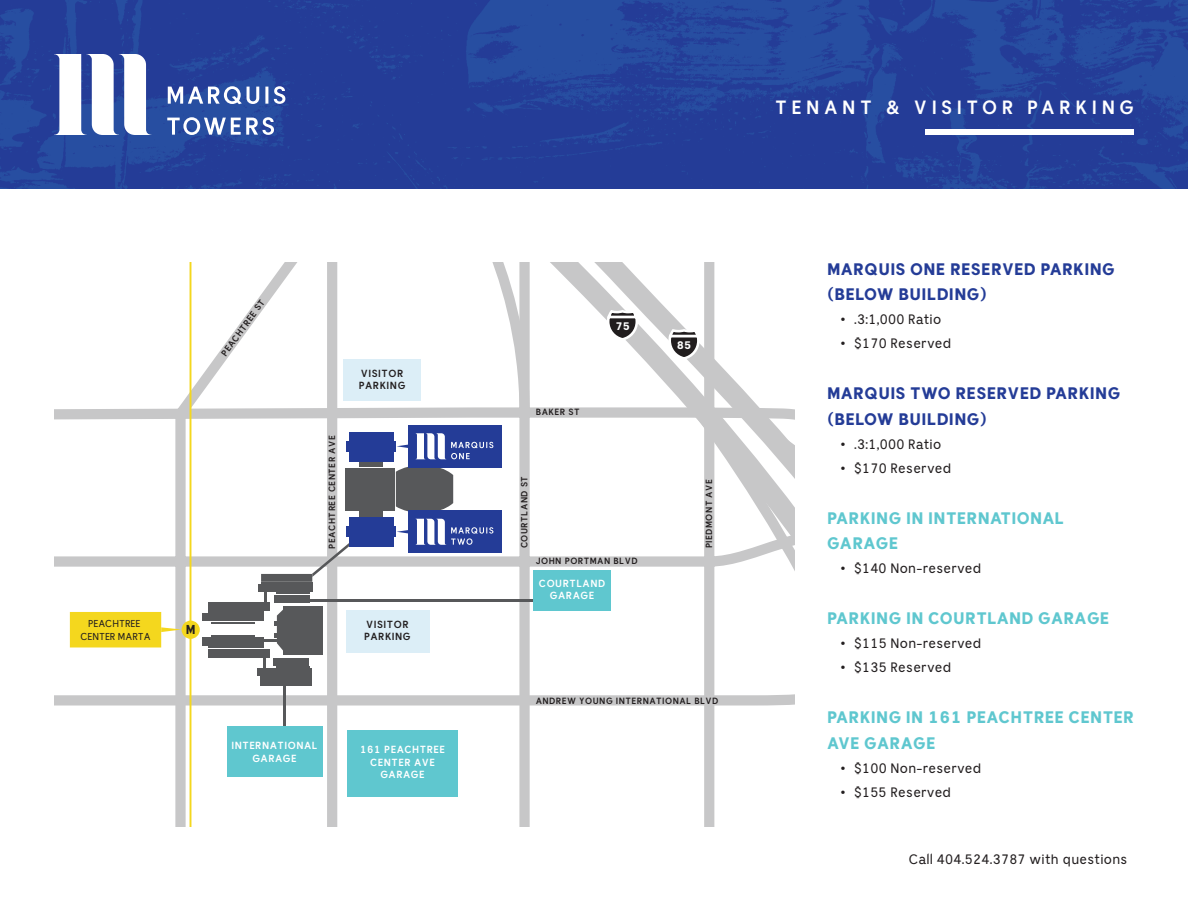
<style>
.page{position:relative;width:1188px;height:918px;background:#fff}
.page>*{position:absolute;margin:0;border:0;box-sizing:border-box;transform-origin:0 0}
.t1{font:700 19.05px "Bianco Sans New";letter-spacing:.24em;color:#fff}
.t2{font:800 16.5px/25.5px "Bianco Sans New";letter-spacing:.02em;color:#5fc7cf}
.t3{font:800 16.5px/25.5px "Bianco Sans New";letter-spacing:.02em;color:#243c97}
.t4{font:13.5px "Bianco Sans New";letter-spacing:.02em;color:#231f20}
.t5{font:800 12.75px "Bianco Sans New";color:#231f20;scale:.94 1}
.t6{font:800 10.8px "Bianco Sans New";color:#fff}
.t7{font:700 10.2px/12.3px "Bianco Sans New";letter-spacing:.05em;color:#fff;text-align:center}
.t8{font:700 10.2px/12.3px "Bianco Sans New";letter-spacing:.05em;color:#231f20}
.t9{font:9.9px/12.8px "Bianco Sans New";color:#231f20;text-align:center}
.t10{font:700 9px "Bianco Sans New";letter-spacing:.05em;color:#231f20}
</style>
<div class="page">
<svg style="left:80px;top:262px;width:715px;height:564px"></svg>
<hr style="left:190px;top:262px;width:1px;height:564px;background:#f4d71e">
<div style="left:182px;top:621px;width:18px;height:18px;background:#f4d71e;border-radius:50%"></div>
<svg style="left:70px;top:612px;width:112px;height:35px;background:#f2da41"></svg>
<div style="left:359px;top:462px;width:23px;height:5px;background:#57585a"></div>
<div style="left:359px;top:511px;width:23px;height:5px;background:#57585a"></div>
<div style="left:346px;top:468px;width:49px;height:42px;background:#57585a"></div>
<svg style="left:396px;top:465px;width:57px;height:48px;background:#626364"></svg>
<div style="left:274px;top:595px;width:36px;height:7px;background:#57585a"></div>
<hr style="left:310px;top:599px;width:226px;height:3px;background:#57585a">
<div style="left:258px;top:584px;width:54px;height:8px;background:#57585a"></div>
<svg style="left:261px;top:543px;width:90px;height:39px"></svg>
<hr style="left:261px;top:582px;width:51px;height:2px;background:#57585a">
<hr style="left:276px;top:593px;width:34px;height:1px;background:#57585a">
<div style="left:203px;top:614px;width:61px;height:7px;background:#57585a"></div>
<svg style="left:264px;top:592px;width:3px;height:10px"></svg>
<div style="left:209px;top:602px;width:61px;height:9px;background:#57585a"></div>
<hr style="left:209px;top:611px;width:55px;height:2px;background:#57585a">
<hr style="left:209px;top:646px;width:55px;height:2px;background:#57585a">
<hr style="left:212px;top:635px;width:43px;height:2px;background:#57585a">
<hr style="left:212px;top:622px;width:43px;height:1px;background:#57585a">
<div style="left:274px;top:658px;width:35px;height:8px;background:#57585a"></div>
<svg style="left:264px;top:657px;width:2px;height:11px"></svg>
<div style="left:209px;top:649px;width:61px;height:8px;background:#57585a"></div>
<div style="left:258px;top:668px;width:54px;height:8px;background:#57585a"></div>
<div style="left:261px;top:678px;width:51px;height:8px;background:#57585a"></div>
<hr style="left:283px;top:686px;width:2px;height:40px;background:#57585a">
<hr style="left:261px;top:677px;width:51px;height:1px;background:#57585a">
<hr style="left:276px;top:666px;width:33px;height:1px;background:#57585a">
<div style="left:284px;top:606px;width:39px;height:49px;background:#57585a"></div>
<div style="left:203px;top:637px;width:61px;height:9px;background:#57585a"></div>
<svg style="left:264px;top:609px;width:20px;height:42px"></svg>
<div style="left:349px;top:432px;width:44px;height:7px;background:#243c97"></div>
<div style="left:349px;top:454px;width:44px;height:7px;background:#243c97"></div>
<hr style="left:349px;top:452px;width:45px;height:2px;background:#243c97">
<hr style="left:349px;top:440px;width:45px;height:1px;background:#243c97">
<div style="left:346px;top:442px;width:50px;height:10px;background:#243c97"></div>
<div style="left:349px;top:517px;width:44px;height:7px;background:#243c97"></div>
<div style="left:349px;top:539px;width:44px;height:7px;background:#243c97"></div>
<hr style="left:349px;top:537px;width:45px;height:2px;background:#243c97">
<hr style="left:349px;top:525px;width:45px;height:1px;background:#243c97">
<div style="left:346px;top:527px;width:50px;height:10px;background:#243c97"></div>
<svg style="left:606px;top:308px;width:34px;height:34px"></svg>
<svg style="left:667px;top:328px;width:34px;height:33px"></svg>
<div style="left:348px;top:730px;width:110px;height:66px;background:#5fc7cf"></div>
<div style="left:534px;top:570px;width:77px;height:41px;background:#5fc7cf"></div>
<div style="left:344px;top:359px;width:77px;height:42px;background:#dceef7"></div>
<div style="left:346px;top:610px;width:84px;height:42px;background:#dceef7"></div>
<div style="left:227px;top:726px;width:96px;height:51px;background:#5fc7cf"></div>
<div style="left:408px;top:425px;width:94px;height:43px;background:#243c97"></div>
<div style="left:408px;top:510px;width:94px;height:43px;background:#243c97"></div>
<svg style="left:397px;top:519px;width:96px;height:26px"></svg>
<svg style="left:397px;top:433px;width:96px;height:26px"></svg>
<img style="left:0;top:0;width:1188px;height:189px">
<svg style="left:167px;top:117px;width:107px;height:18px"></svg>
<svg style="left:168px;top:86px;width:117px;height:18px"></svg>
<svg style="left:54px;top:54px;width:97px;height:81px"></svg>
<div style="left:925px;top:129px;width:209px;height:6px;background:#fff"></div>
<p class="t10" style="left:219px;top:352px;width:69px;rotate:-54deg">PEACHTREE ST</p>
<p class="t9" style="left:80px;top:617px;width:72px">PEACHTREE<br>CENTER MARTA</p>
<p class="t5" style="left:186px;top:622px;width:12px">M</p>
<p class="t10" style="left:327px;top:549px;width:115px;rotate:-90deg">PEACHTREE CENTER AVE</p>
<p class="t8" style="left:359px;top:367px;width:48px">VISITOR<br>PARKING</p>
<p class="t8" style="left:364px;top:618px;width:48px">VISITOR<br>PARKING</p>
<p class="t7" style="left:231px;top:740px;width:88px">INTERNATIONAL<br>GARAGE</p>
<p class="t7" style="left:360px;top:744px;width:86px">161 PEACHTREE<br>CENTER AVE<br>GARAGE</p>
<h1 class="t1" style="left:775px;top:95px;width:360px">TENANT &amp; VISITOR PARKING</h1>
<p class="t10" style="left:536px;top:406px;width:45px">BAKER ST</p>
<p class="t6" style="left:615px;top:319px;width:16px">75</p>
<p class="t6" style="left:677px;top:338px;width:16px">85</p>
<p class="t10" style="left:519px;top:548px;width:74px;rotate:-90deg">COURTLAND ST</p>
<p class="t10" style="left:703px;top:548px;width:71px;rotate:-90deg">PIEDMONT AVE</p>
<p class="t10" style="left:536px;top:556px;width:103px">JOHN PORTMAN BLVD</p>
<p class="t7" style="left:539px;top:577px;width:68px">COURTLAND<br>GARAGE</p>
<p class="t10" style="left:536px;top:695px;width:184px">ANDREW YOUNG INTERNATIONAL BLVD</p>
<p class="t3" style="left:827px;top:257px;width:289px">MARQUIS ONE RESERVED PARKING (BELOW BUILDING)</p>
<p class="t4" style="left:841px;top:311px;width:102px">• .3:1,000 Ratio</p>
<p class="t4" style="left:841px;top:335px;width:112px">• $170 Reserved</p>
<p class="t3" style="left:827px;top:381px;width:295px">MARQUIS TWO RESERVED PARKING (BELOW BUILDING)</p>
<p class="t4" style="left:841px;top:436px;width:102px">• .3:1,000 Ratio</p>
<p class="t4" style="left:841px;top:460px;width:112px">• $170 Reserved</p>
<p class="t2" style="left:827px;top:506px;width:239px">PARKING IN INTERNATIONAL<br>GARAGE</p>
<p class="t4" style="left:841px;top:560px;width:142px">• $140 Non-reserved</p>
<p class="t2" style="left:827px;top:606px;width:284px">PARKING IN COURTLAND GARAGE</p>
<p class="t4" style="left:841px;top:635px;width:143px">• $115 Non-reserved</p>
<p class="t4" style="left:841px;top:659px;width:112px">• $135 Reserved</p>
<p class="t2" style="left:827px;top:705px;width:308px">PARKING IN 161 PEACHTREE CENTER<br>AVE GARAGE</p>
<p class="t4" style="left:841px;top:760px;width:142px">• $100 Non-reserved</p>
<p class="t4" style="left:841px;top:784px;width:112px">• $155 Reserved</p>
<p class="t4" style="left:909px;top:851px;width:220px">Call 404.524.3787 with questions</p>
</div>
